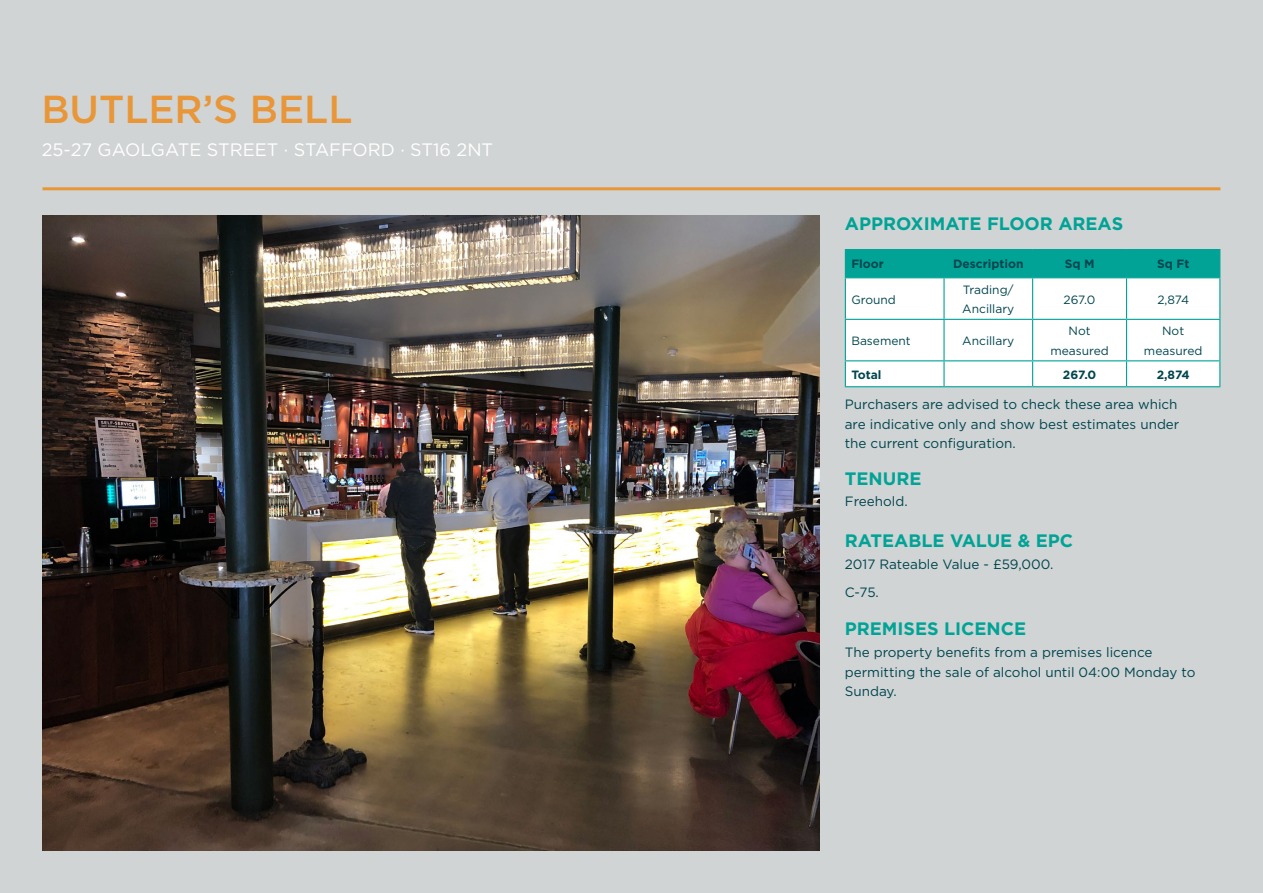
<style>
.page{position:relative;width:1263px;height:893px;background:#d1d4d4}
.page>*{position:absolute;margin:0;border:0;box-sizing:border-box;transform-origin:0 0}
.t1{font:500 39px "Gotham";color:#e89638}
.t2{font:700 18px "Gotham";color:#00a396}
.t3{font:18px "Gotham";color:#fff}
.t4{font:13.5px/19.5px "Gotham";color:#00454f}
.t5{font:12px/19.5px "Gotham";color:#00454f;text-align:center}
.t6{font:700 12px "Gotham";color:#00454f}
</style>
<div class="page">
<hr style="left:43px;top:187px;width:1177px;height:3px;background:#e89638">
<hr style="left:845px;top:249px;width:99px;height:1px;background:#00a396">
<hr style="left:944px;top:249px;width:89px;height:1px;background:#00a396">
<hr style="left:1033px;top:249px;width:93px;height:1px;background:#00a396">
<hr style="left:1126px;top:249px;width:94px;height:1px;background:#00a396">
<svg style="left:845px;top:250px;width:375px;height:136px"></svg>
<hr style="left:845px;top:386px;width:99px;height:1px;background:#00a396">
<hr style="left:944px;top:386px;width:89px;height:1px;background:#00a396">
<hr style="left:1033px;top:386px;width:93px;height:1px;background:#00a396">
<hr style="left:1126px;top:386px;width:94px;height:1px;background:#00a396">
<img style="left:43px;top:216px;width:776px;height:634px">
<h1 class="t1" style="left:41px;top:87px;width:313px">BUTLER’S BELL</h1>
<h2 class="t3" style="left:42px;top:140px;width:453px">25-27 GAOLGATE STREET · STAFFORD · ST16 2NT</h2>
<h2 class="t2" style="left:845px;top:213px;width:280px">APPROXIMATE FLOOR AREAS</h2>
<p class="t6" style="left:851px;top:257px;width:34px">Floor</p>
<p class="t6" style="left:953px;top:257px;width:72px">Description</p>
<p class="t6" style="left:1065px;top:257px;width:31px">Sq M</p>
<p class="t6" style="left:1157px;top:257px;width:34px">Sq Ft</p>
<p class="t5" style="left:851px;top:289px;width:46px">Ground</p>
<p class="t5" style="left:962px;top:280px;width:54px;text-align:left">Trading/<br>Ancillary</p>
<p class="t5" style="left:1063px;top:289px;width:33px">267.0</p>
<p class="t5" style="left:1157px;top:289px;width:33px">2,874</p>
<p class="t5" style="left:851px;top:331px;width:61px">Basement</p>
<p class="t5" style="left:962px;top:331px;width:54px">Ancillary</p>
<p class="t5" style="left:1050px;top:321px;width:60px">Not measured</p>
<p class="t5" style="left:1144px;top:321px;width:60px">Not measured</p>
<p class="t6" style="left:851px;top:367px;width:32px">Total</p>
<p class="t6" style="left:1063px;top:367px;width:35px">267.0</p>
<p class="t6" style="left:1157px;top:367px;width:35px">2,874</p>
<p class="t4" style="left:845px;top:395px;width:336px">Purchasers are advised to check these area which are indicative only and show best estimates under the current configuration.</p>
<h2 class="t2" style="left:845px;top:468px;width:78px">TENURE</h2>
<p class="t4" style="left:845px;top:492px;width:64px">Freehold.</p>
<h2 class="t2" style="left:845px;top:530px;width:230px">RATEABLE VALUE &amp; EPC</h2>
<p class="t4" style="left:845px;top:550px;width:210px;line-height:28px">2017 Rateable Value - £59,000.<br>C-75.</p>
<h2 class="t2" style="left:845px;top:618px;width:183px">PREMISES LICENCE</h2>
<p class="t4" style="left:845px;top:642px;width:352px">The property benefits from a premises licence permitting the sale of alcohol until 04:00 Monday to<br>Sunday.</p>
</div>
